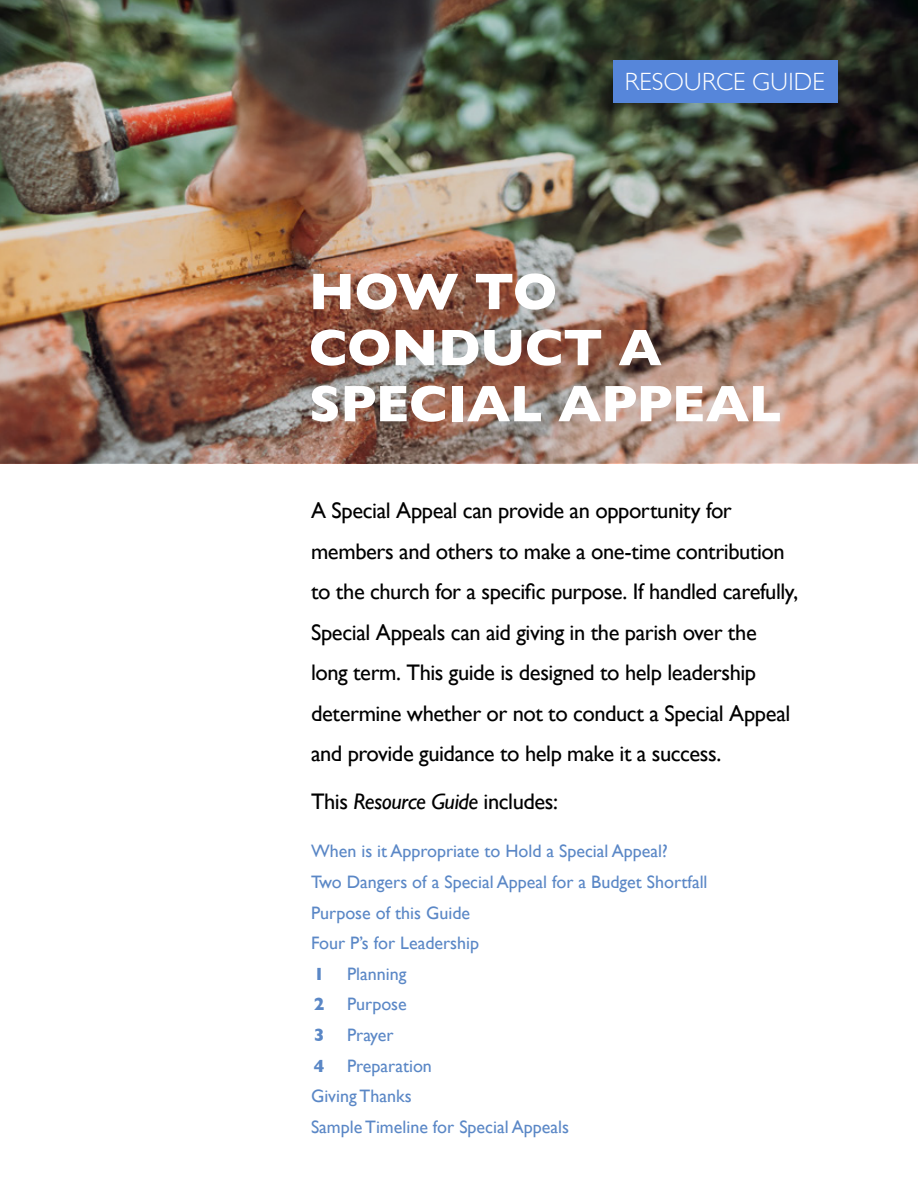
<style>
.page{position:relative;width:918px;height:1188px;background:#fff}
.page>*{position:absolute;margin:0;border:0;box-sizing:border-box;transform-origin:0 0}
.t1{font:700 52.05px/56.1px "Gill Sans";letter-spacing:-.01em;color:#fff}
.t2{font:300 24.9px "Gill Sans";letter-spacing:.01em;color:#fff}
.t3{font:22.5px/40.5px "Gill Sans";letter-spacing:-.02em;color:#000}
.t4{font:18px/30.6px "Gill Sans";color:#5a87c6}
.t5{font:700 18px "Gill Sans";color:#5a87c6}
.s1{font-style:italic}
</style>
<div class="page">
<img style="left:0;top:0;width:918px;height:463px">
<div style="left:613px;top:60px;width:225px;height:43px;background:#5686da"></div>
<p class="t2" style="left:625px;top:62px;width:202px">RESOURCE GUIDE</p>
<h1 class="t1" style="left:309px;top:262px;width:474px">HOW TO<br>CONDUCT A<br>SPECIAL APPEAL</h1>
<p class="t3" style="left:311px;top:490px;width:489px">A Special Appeal can provide an opportunity for members and others to make a one-time contribution to the church for a specific purpose. If handled carefully, Special Appeals can aid giving in the parish over the long term. This guide is designed to help leadership determine whether or not to conduct a Special Appeal and provide guidance to help make it a success.</p>
<p class="t3" style="left:311px;top:781px;width:248px">This <span class="s1">Resource Guide</span> includes:</p>
<p class="t4" style="left:311px;top:836px;width:398px">When is it Appropriate to Hold a Special Appeal?<br>Two Dangers of a Special Appeal for a Budget Shortfall Purpose of this Guide<br>Four P’s for Leadership</p>
<p class="t5" style="left:314px;top:959px;width:12px">1</p>
<p class="t4" style="left:347px;top:958px;width:61px">Planning</p>
<p class="t5" style="left:314px;top:990px;width:12px">2</p>
<p class="t4" style="left:347px;top:989px;width:61px">Purpose</p>
<p class="t5" style="left:314px;top:1021px;width:12px">3</p>
<p class="t4" style="left:347px;top:1019px;width:48px">Prayer</p>
<p class="t5" style="left:314px;top:1051px;width:12px">4</p>
<p class="t4" style="left:311px;top:1050px;width:260px;text-indent:36px">Preparation<br>Giving Thanks<br>Sample Timeline for Special Appeals</p>
</div>
